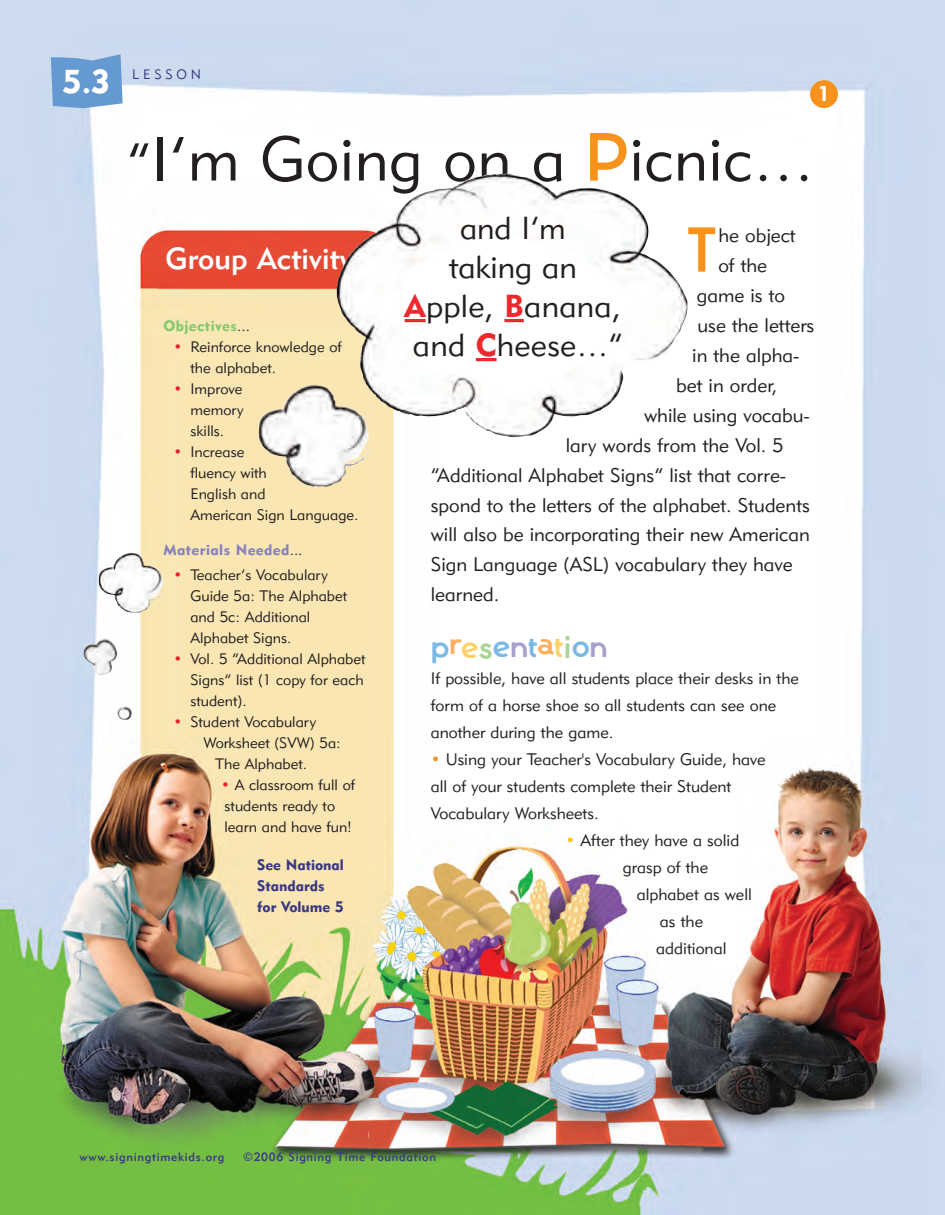
<style>
.page{position:relative;width:945px;height:1215px;background:#fff}
.page>*{position:absolute;margin:0;border:0;box-sizing:border-box;transform-origin:0 0}
.t1{font:61.5px "Geometric 415 BT Lite A";letter-spacing:.01em;color:#231f20}
.t2{font:60px "Andrew Andreas X Bold";color:#f7931d}
.t3{font:32.7px "Geometric 415 BT Black A";color:#fff}
.t4{font:31.5px/39px "Geometric 415 BT Lite A";letter-spacing:.01em;color:#231f20;text-align:center}
.t5{font:30px "Geometric 415 BT Medium A";color:#fff}
.t6{font:30px "Andrew Andreas X Bold";letter-spacing:-.035em;color:#7ab8e5}
.t7{font:21px "Geometric 415 BT Black A";color:#fff}
.t8{font:19.5px "Geometric 415 BT Lite A";color:#231f20}
.t9{font:16.5px/27px "Geometric 415 BT Lite A";color:#231f20}
.t10{font:15px/21px "Geometric 415 BT Lite A";color:#231f20}
.t11{font:15px/21px "Geometric 415 BT Black A";color:#3b3884}
.t12{font:15px "Geometric 415 BT Black A";letter-spacing:.03em;color:#8781bd}
.t13{font:15px "Geometric 415 BT Black A";letter-spacing:.03em;color:#85c86f}
.t14{font:13.5px "Geometric 415 BT Lite A";letter-spacing:.285em;color:#3b3884}
.t15{font:12px "Geometric 415 BT Medium A";letter-spacing:.055em;color:#3b3884}
.s1{font-size:52.5px}
.s2{font-family:"Andrew Andreas X Bold";font-size:64.5px;color:#f7931d}
.s3{font-family:"Geometric 415 BT Black A";color:#ee292e}
.s4{color:#fab05f}
.s5{color:#fed166}
.s6{color:#aad597}
.s7{color:#a5a0ce}
.s8{color:#f7931d}
.s9{color:#fec210}
.s10{font-family:"Geometric 415 BT Lite A";color:#231f20}
.s11{color:#ed1a33}
</style>
<div class="page">
<img style="left:0;top:0;width:945px;height:1215px">
<svg style="left:51px;top:54px;width:72px;height:54px"></svg>
<div style="left:810px;top:80px;width:28px;height:28px;background:#f7931d;border-radius:50%"></div>
<img style="left:285px;top:382px;width:50px;height:42px">
<img style="left:114px;top:551px;width:51px;height:25px">
<img style="left:335px;top:175px;width:266px;height:263px">
<svg style="left:401px;top:228px;width:240px;height:173px"></svg>
<hr style="left:405px;top:319px;width:21px;height:3px;background:#ee292e">
<hr style="left:504px;top:319px;width:20px;height:3px;background:#ee292e">
<hr style="left:476px;top:358px;width:21px;height:3px;background:#ee292e">
<h3 class="t3" style="left:63px;top:69px;width:49px">5.3</h3>
<p class="t14" style="left:132px;top:69px;width:70px">LESSON</p>
<h3 class="t7" style="left:818px;top:86px;width:14px">1</h3>
<h1 class="t1" style="left:127px;top:137px;width:689px"><span class="s1">“</span>I’m Going on a <span class="s2">P</span>icnic…</h1>
<h3 class="t4" style="left:405px;top:212px;width:220px">and I’m<br>taking an<br><span class="s3">A</span>pple, <span class="s3">B</span>anana, and <span class="s3">C</span>heese…”</h3>
<h2 class="t2" style="left:685px;top:216px;width:35px">T</h2>
<h3 class="t8" style="left:718px;top:228px;width:79px">he object</h3>
<h3 class="t5" style="left:166px;top:247px;width:189px">Group Activity</h3>
<h3 class="t8" style="left:718px;top:258px;width:50px">of the</h3>
<h3 class="t8" style="left:697px;top:288px;width:90px">game is to</h3>
<h3 class="t8" style="left:697px;top:318px;width:118px">use the letters</h3>
<h3 class="t8" style="left:692px;top:348px;width:109px">in the alpha-</h3>
<h3 class="t8" style="left:676px;top:378px;width:103px">bet in order,</h3>
<h3 class="t8" style="left:644px;top:408px;width:167px">while using vocabu-</h3>
<h3 class="t8" style="left:566px;top:438px;width:219px">lary words from the Vol. 5</h3>
<h3 class="t8" style="left:431px;top:468px;width:357px">“Additional Alphabet Signs” list that corre-</h3>
<h3 class="t8" style="left:431px;top:498px;width:381px">spond to the letters of the alphabet. Students</h3>
<h3 class="t8" style="left:431px;top:528px;width:381px">will also be incorporating their new American</h3>
<h3 class="t8" style="left:431px;top:558px;width:363px">Sign Language (ASL) vocabulary they have</h3>
<h3 class="t8" style="left:431px;top:588px;width:70px">learned.</h3>
<h3 class="t6" style="left:431px;top:629px;width:180px">p<span class="s4">r</span><span class="s5">e</span><span class="s6">s</span>e<span class="s7">n</span>t<span class="s4">a</span><span class="s5">t</span><span class="s6">i</span>o<span class="s7">n</span></h3>
<p class="t9" style="left:431px;top:666px;width:370px">If possible, have all students place their desks in the form of a horse shoe so all students can see one another during the game.</p>
<p class="t9" style="left:431px;top:747px;width:336px"><span class="s8">•</span> Using your Teacher's Vocabulary Guide, have all of your students complete their Student<br>Vocabulary Worksheets.</p>
<p class="t9" style="left:623px;top:828px;width:118px;text-indent:-57px"><span class="s9">•</span> After they have a solid grasp of the</p>
<p class="t9" style="left:656px;top:882px;width:97px;text-indent:-20px">alphabet as well as the additional</p>
<p class="t13" style="left:163px;top:321px;width:88px">Objectives<span class="s10">...</span></p>
<p class="t10" style="left:190px;top:338px;width:153px;text-indent:-17px"><span class="s11">•</span> Reinforce knowledge of the alphabet.</p>
<p class="t10" style="left:190px;top:380px;width:55px;text-align:justify;text-indent:-17px"><span class="s11">•</span> Improve memory skills.</p>
<p class="t10" style="left:190px;top:443px;width:170px;text-indent:-17px"><span class="s11">•</span> Increase<br>fluency with<br>English and<br>American Sign Language.</p>
<p class="t12" style="left:163px;top:544px;width:141px">Materials Needed<span class="s10">...</span></p>
<p class="t10" style="left:190px;top:566px;width:158px;text-indent:-17px"><span class="s11">•</span> Teacher’s Vocabulary<br>Guide 5a: The Alphabet and 5c: Additional<br>Alphabet Signs.</p>
<p class="t10" style="left:190px;top:650px;width:177px;text-indent:-17px"><span class="s11">•</span> Vol. 5 “Additional Alphabet<br>Signs” list (1 copy for each student).</p>
<p class="t10" style="left:174px;top:713px;width:144px"><span class="s11">•</span> Student Vocabulary</p>
<p class="t10" style="left:204px;top:734px;width:139px">Worksheet (SVW) 5a:</p>
<p class="t10" style="left:215px;top:755px;width:93px">The Alphabet.</p>
<p class="t10" style="left:221px;top:776px;width:136px"><span class="s11">•</span> A classroom full of students ready to learn and have fun!</p>
<p class="t11" style="left:257px;top:855px;width:88px">See National<br>Standards for Volume 5</p>
<p class="t15" style="left:80px;top:1152px;width:146px">www.signingtimekids.org</p>
<p class="t15" style="left:243px;top:1152px;width:194px">©2006 Signing Time Foundation</p>
</div>
